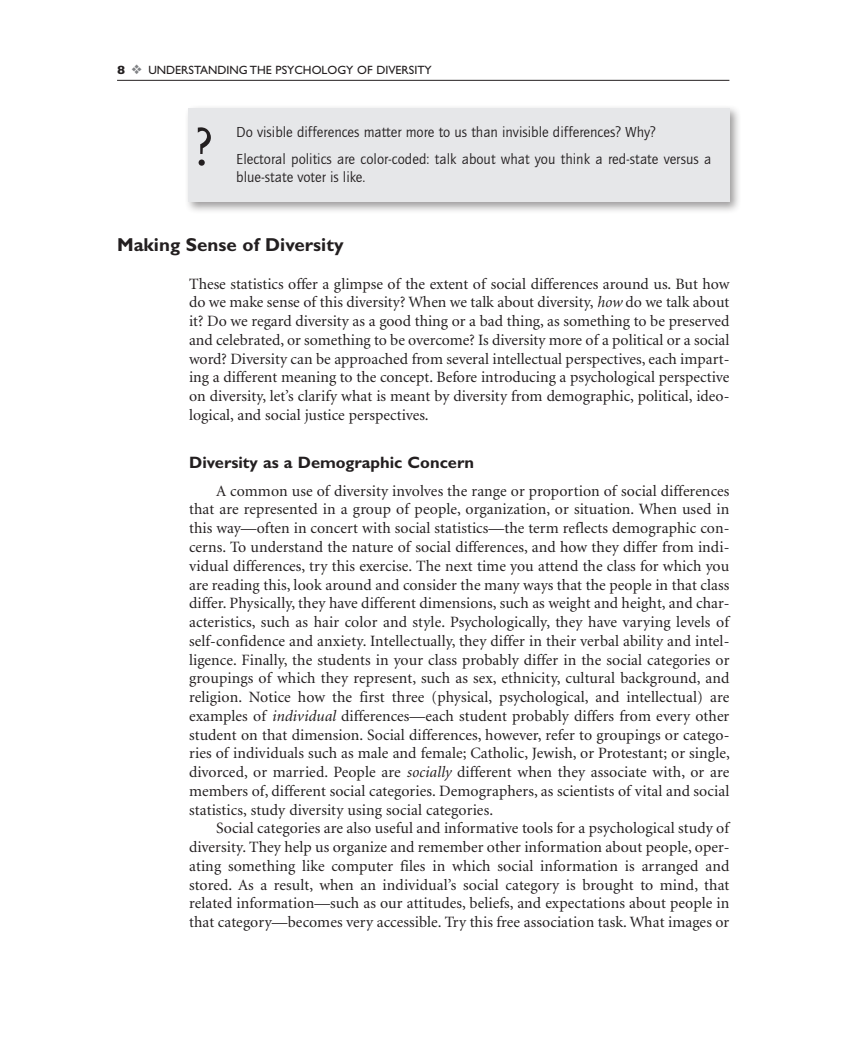
<style>
.page{position:relative;width:851px;height:1040px;background:#fff}
.page>*{position:absolute;margin:0;border:0;box-sizing:border-box;transform-origin:0 0}
.Boxed_Text{font:300 52.5px "Clearface Gothic LH";color:#231f20}
.t1{font:700 18.75px "Gill Sans";color:#231f20}
.Heading_2{font:700 16.5px "Gill Sans";color:#231f20}
.Paragraph_after_1_he{font:15.75px/18.8px "Minion";letter-spacing:.005em;color:#231f20;text-align:justify}
.Box__Question{font:15px/18px "Quay Sans EF";color:#231f20}
.t2{font:12px "Gill Sans";color:#231f20}
.s1{font-weight:800}
.s2{color:#808285}
.s3{font-style:italic}
</style>
<div class="page">
<hr style="left:117px;top:80px;width:612px;height:1px;background:#231f20">
<div style="left:184px;top:104px;width:558px;height:110px;background:#231f20;opacity:.45"></div>
<div style="left:188px;top:108px;width:541px;height:93px;background:#e6e7e9"></div>
<p class="t2" style="left:117px;top:63px;width:316px"><span class="s1">8</span> <span class="s2">❖</span> UNDERSTANDING THE PSYCHOLOGY OF DIVERSITY</p>
<p class="Boxed_Text" style="left:195px;top:115px;width:21px">?</p>
<p class="Box__Question" style="left:236px;top:124px;width:421px">Do visible differences matter more to us than invisible differences? Why?</p>
<p class="Box__Question" style="left:236px;top:151px;width:476px">Electoral politics are color-coded: talk about what you think a red-state versus a blue-state voter is like.</p>
<p class="t1" style="left:117px;top:233px;width:228px">Making Sense of Diversity</p>
<p class="Paragraph_after_1_he" style="left:189px;top:275px;width:542px">These statistics offer a glimpse of the extent of social differences around us. But how do we make sense of this diversity? When we talk about diversity, <span class="s3">how</span> do we talk about it? Do we regard diversity as a good thing or a bad thing, as something to be preserved and celebrated, or something to be overcome? Is diversity more of a political or a social word? Diversity can be approached from several intellectual perspectives, each impart&shy;ing a different meaning to the concept. Before introducing a psychological perspective on diversity, let’s clarify what is meant by diversity from demographic, political, ideo&shy;logical, and social justice perspectives.</p>
<p class="Heading_2" style="left:189px;top:452px;width:286px">Diversity as a Demographic Concern</p>
<p class="Paragraph_after_1_he" style="left:189px;top:482px;width:542px;text-indent:27px">A common use of diversity involves the range or proportion of social differences that are represented in a group of people, organization, or situation. When used in this way—often in concert with social statistics—the term reflects demographic con&shy;cerns. To understand the nature of social differences, and how they differ from indi&shy;vidual differences, try this exercise. The next time you attend the class for which you are reading this, look around and consider the many ways that the people in that class differ. Physically, they have different dimensions, such as weight and height, and char&shy;acteristics, such as hair color and style. Psychologically, they have varying levels of self-confidence and anxiety. Intellectually, they differ in their verbal ability and intel&shy;ligence. Finally, the students in your class probably differ in the social categories or groupings of which they represent, such as sex, ethnicity, cultural background, and religion. Notice how the first three (physical, psychological, and intellectual) are examples of <span class="s3">individual</span> differences—each student probably differs from every other student on that dimension. Social differences, however, refer to groupings or catego&shy;ries of individuals such as male and female; Catholic, Jewish, or Protestant; or single, divorced, or married. People are <span class="s3">socially</span> different when they associate with, or are members of, different social categories. Demographers, as scientists of vital and social statistics, study diversity using social categories.</p>
<p class="Paragraph_after_1_he" style="left:189px;top:819px;width:542px;text-indent:27px">Social categories are also useful and informative tools for a psychological study of diversity. They help us organize and remember other information about people, oper&shy;ating something like computer files in which social information is arranged and stored. As a result, when an individual’s social category is brought to mind, that related information—such as our attitudes, beliefs, and expectations about people in that category—becomes very accessible. Try this free association task. What images or</p>
</div>
